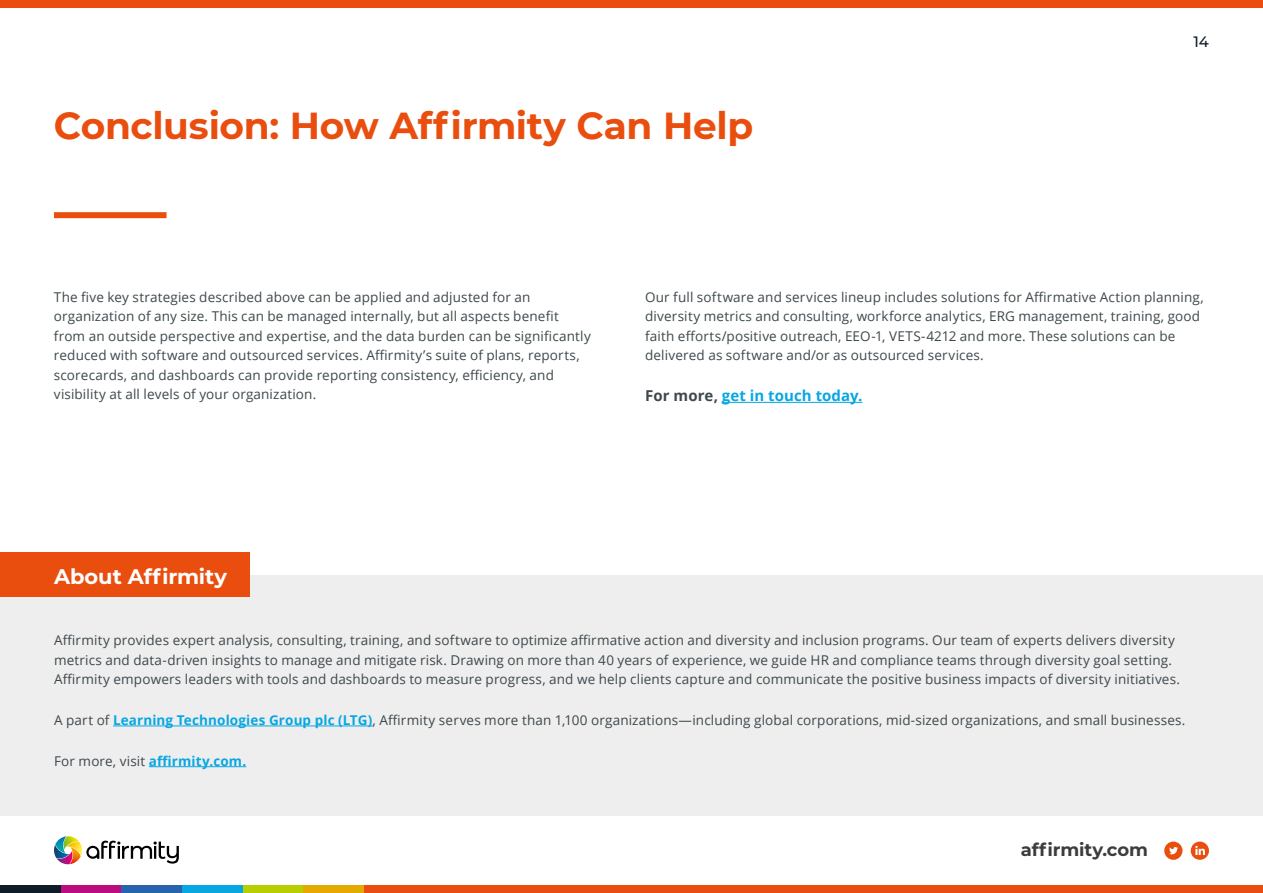
<style>
.page{position:relative;width:1263px;height:893px;background:#fff}
.page>*{position:absolute;margin:0;border:0;box-sizing:border-box;transform-origin:0 0}
.t1{font:700 37.5px "Montserrat";letter-spacing:-.01em;color:#e94e0f}
.t2{font:700 21px "Montserrat";color:#fff}
.t3{font:700 18px "Montserrat";letter-spacing:-.005em;color:#3c3c3b}
.t4{font:700 15px "Open Sans";letter-spacing:.005em;color:#07a7e1}
.t5{font:500 15px "Montserrat";color:#0f1b27}
.t6{font:13.5px/19.5px "Open Sans";letter-spacing:.01em;color:#3d484c}
.t7{font:700 13.5px "Open Sans";letter-spacing:.01em;color:#07a7e1}
.s1{color:#3d484c}
.s2{font-weight:700;color:#07a7e1}
.s3{font-weight:400;color:#3d484c}
</style>
<div class="page">
<div style="left:364px;top:885px;width:899px;height:8px;background:#e94e0f"></div>
<div style="left:243px;top:885px;width:61px;height:8px;background:#b9ce00"></div>
<div style="left:182px;top:885px;width:61px;height:8px;background:#07a7e1"></div>
<div style="left:61px;top:885px;width:60px;height:8px;background:#bb0d7d"></div>
<div style="left:0;top:885px;width:61px;height:8px;background:#0f1b27"></div>
<div style="left:304px;top:885px;width:60px;height:8px;background:#e4aa00"></div>
<div style="left:121px;top:885px;width:61px;height:8px;background:#2664ae"></div>
<svg style="left:1164px;top:842px;width:18px;height:18px"></svg>
<svg style="left:1191px;top:842px;width:18px;height:18px"></svg>
<div style="left:0;top:0;width:1263px;height:8px;background:#e94e0f"></div>
<svg style="left:54px;top:836px;width:125px;height:28px"></svg>
<div style="left:54px;top:212px;width:113px;height:6px;background:#e94e0f"></div>
<hr style="left:722px;top:402px;width:140px;height:1px;background:#07a7e1">
<div style="left:0;top:575px;width:1263px;height:240px;background:#efeeef"></div>
<hr style="left:113px;top:726px;width:260px;height:1px;background:#07a7e1">
<hr style="left:149px;top:766px;width:97px;height:1px;background:#07a7e1">
<div style="left:0;top:552px;width:250px;height:45px;background:#e94e0f"></div>
<h1 class="t1" style="left:54px;top:98px;width:701px">Conclusion: How Affirmity Can Help</h1>
<p class="t5" style="left:1193px;top:32px;width:17px">14</p>
<p class="t6" style="left:54px;top:287px;width:538px">The five key strategies described above can be applied and adjusted for an organization of any size. This can be managed internally, but all aspects benefit from an outside perspective and expertise, and the data burden can be significantly reduced with software and outsourced services. Affirmity’s suite of plans, reports, scorecards, and dashboards can provide reporting consistency, efficiency, and visibility at all levels of your organization.</p>
<p class="t6" style="left:645px;top:287px;width:560px">Our full software and services lineup includes solutions for Affirmative Action planning, diversity metrics and consulting, workforce analytics, ERG management, training, good faith efforts/positive outreach, EEO-1, VETS-4212 and more. These solutions can be delivered as software and/or as outsourced services.</p>
<p class="t4" style="left:645px;top:385px;width:219px"><span class="s1">For more,</span> get in touch today.</p>
<h2 class="t2" style="left:54px;top:561px;width:174px">About Affirmity</h2>
<p class="t6" style="left:54px;top:630px;width:1127px">Affirmity provides expert analysis, consulting, training, and software to optimize affirmative action and diversity and inclusion programs. Our team of experts delivers diversity metrics and data-driven insights to manage and mitigate risk. Drawing on more than 40 years of experience, we guide HR and compliance teams through diversity goal setting.<br>Affirmity empowers leaders with tools and dashboards to measure progress, and we help clients capture and communicate the positive business impacts of diversity initiatives.</p>
<p class="t6" style="left:54px;top:710px;width:1133px">A part of <span class="s2">Learning Technologies Group plc (LTG)</span>, Affirmity serves more than 1,100 organizations—including global corporations, mid-sized organizations, and small businesses.</p>
<p class="t7" style="left:54px;top:751px;width:194px"><span class="s3">For more, visit</span> affirmity.com.</p>
<h3 class="t3" style="left:1021px;top:837px;width:129px">affirmity.com</h3>
</div>
